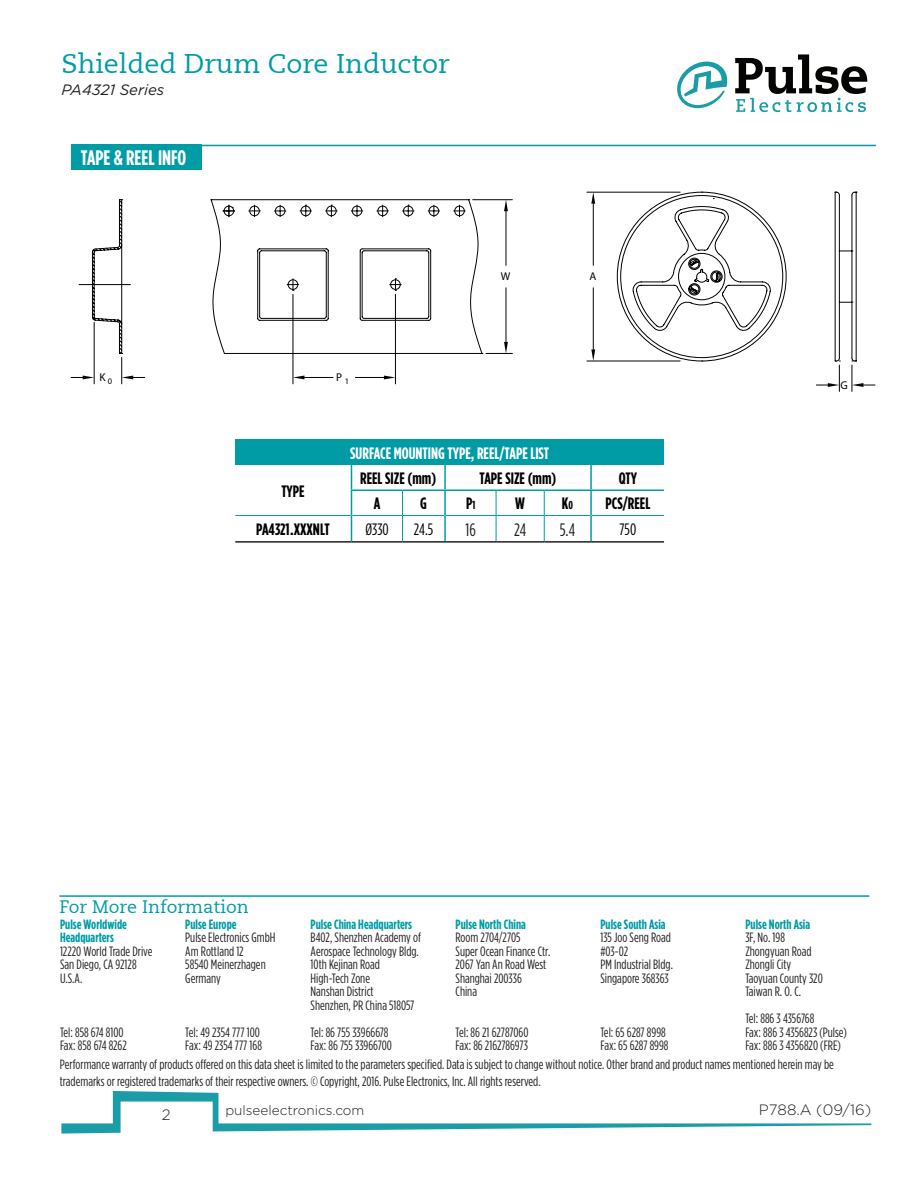
<style>
.page{position:relative;width:918px;height:1188px;background:#fff}
.page>*{position:absolute;margin:0;border:0;box-sizing:border-box;transform-origin:0 0}
.t1{font:27px "Caecilia LT";color:#009ca6}
.t2{font:700 21px "Gotham Condensed";color:#fff}
.t3{font:18px "Caecilia LT";color:#009ca6}
.t4{font:18px "Gotham Condensed";color:#231f20}
.t5{font:700 16.5px "Gotham Condensed";color:#000}
.t6{font:700 16.5px "Gotham Condensed";color:#fff}
.t7{font:16.5px "Gotham Condensed";color:#000}
.t8{font:300 15px "Gotham";color:#231f20}
.t9{font:italic 15px "Gotham";color:#231f20}
.t10{font:13.5px/16.2px "Gotham Condensed";color:#231f20}
.t11{font:700 13.5px "Gotham Condensed";color:#009ca6}
.t12{font:300 13.5px "Gotham";color:#231f20}
.t13{font:500 11.25px "Bryant";color:#030303}
.t14{font:500 8.55px "Bryant";color:#030303}
.s1{font-size:11.55px}
</style>
<div class="page">
<svg style="left:735px;top:54px;width:132px;height:58px"></svg>
<svg style="left:677px;top:62px;width:51px;height:46px"></svg>
<svg style="left:61px;top:1091px;width:810px;height:43px"></svg>
<hr style="left:59px;top:895px;width:810px;height:2px;background:#009ca6">
<svg style="left:79px;top:284px;width:12px;height:1px"></svg>
<svg style="left:91px;top:192px;width:597px;height:170px"></svg>
<svg style="left:249px;top:205px;width:11px;height:12px"></svg>
<svg style="left:274px;top:205px;width:12px;height:12px"></svg>
<svg style="left:351px;top:205px;width:12px;height:12px"></svg>
<svg style="left:377px;top:205px;width:11px;height:12px"></svg>
<svg style="left:428px;top:205px;width:12px;height:12px"></svg>
<svg style="left:223px;top:205px;width:12px;height:12px"></svg>
<svg style="left:287px;top:279px;width:12px;height:12px"></svg>
<hr style="left:292px;top:294px;width:1px;height:90px;background:#030303">
<hr style="left:395px;top:294px;width:1px;height:90px;background:#030303">
<svg style="left:293px;top:376px;width:40px;height:3px"></svg>
<svg style="left:355px;top:376px;width:40px;height:3px"></svg>
<svg style="left:390px;top:279px;width:11px;height:12px"></svg>
<svg style="left:403px;top:205px;width:11px;height:12px"></svg>
<svg style="left:326px;top:205px;width:11px;height:12px"></svg>
<svg style="left:300px;top:205px;width:12px;height:12px"></svg>
<svg style="left:454px;top:199px;width:16px;height:18px"></svg>
<hr style="left:473px;top:199px;width:39px;height:1px;background:#030303">
<hr style="left:506px;top:211px;width:1px;height:54px;background:#030303">
<hr style="left:506px;top:288px;width:1px;height:54px;background:#030303">
<svg style="left:504px;top:200px;width:4px;height:11px"></svg>
<svg style="left:482px;top:342px;width:30px;height:12px"></svg>
<hr style="left:94px;top:322px;width:1px;height:62px;background:#030303">
<svg style="left:71px;top:376px;width:23px;height:3px"></svg>
<svg style="left:121px;top:353px;width:24px;height:31px"></svg>
<hr style="left:587px;top:192px;width:93px;height:1px;background:#030303">
<hr style="left:587px;top:361px;width:93px;height:1px;background:#030303">
<hr style="left:593px;top:204px;width:1px;height:61px;background:#030303">
<hr style="left:593px;top:288px;width:1px;height:61px;background:#030303">
<svg style="left:591px;top:192px;width:4px;height:12px"></svg>
<svg style="left:591px;top:349px;width:4px;height:12px"></svg>
<svg style="left:688px;top:192px;width:187px;height:199px"></svg>
<div style="left:235px;top:440px;width:429px;height:25px;background:#009ca6"></div>
<hr style="left:235px;top:541px;width:117px;height:2px;background:#231f20">
<hr style="left:352px;top:541px;width:51px;height:2px;background:#231f20">
<hr style="left:403px;top:541px;width:42px;height:2px;background:#231f20">
<hr style="left:445px;top:541px;width:51px;height:2px;background:#231f20">
<hr style="left:496px;top:541px;width:48px;height:2px;background:#231f20">
<hr style="left:544px;top:541px;width:47px;height:2px;background:#231f20">
<hr style="left:591px;top:541px;width:73px;height:2px;background:#231f20">
<svg style="left:235px;top:465px;width:429px;height:77px"></svg>
<div style="left:71px;top:145px;width:130px;height:25px;background:#009ca6"></div>
<hr style="left:176px;top:145px;width:700px;height:1px;background:#009ca6">
<h1 class="t1" style="left:61px;top:48px;width:390px">Shielded Drum Core Inductor</h1>
<p class="t9" style="left:61px;top:80px;width:104px">PA4321 Series</p>
<p class="t2" style="left:81px;top:145px;width:107px">TAPE &amp; REEL INFO</p>
<p class="t13" style="left:336px;top:371px;width:8px">P</p>
<p class="t13" style="left:100px;top:371px;width:14px">K <sub>0</sub></p>
<p class="t14" style="left:345px;top:376px;width:6px">1</p>
<p class="t13" style="left:501px;top:270px;width:11px">W</p>
<p class="t6" style="left:350px;top:444px;width:200px">SURFACE MOUNTING TYPE, REEL/TAPE LIST</p>
<p class="t13" style="left:590px;top:270px;width:8px">A</p>
<p class="t5" style="left:281px;top:481px;width:25px">TYPE</p>
<p class="t5" style="left:360px;top:469px;width:78px">REEL SIZE (mm)</p>
<p class="t5" style="left:480px;top:469px;width:79px">TAPE SIZE (mm)</p>
<p class="t5" style="left:619px;top:469px;width:20px">QTY</p>
<p class="t5" style="left:374px;top:494px;width:8px">A</p>
<p class="t5" style="left:420px;top:494px;width:8px">G</p>
<p class="t5" style="left:466px;top:494px;width:11px">P<span class="s1">1</span></p>
<p class="t5" style="left:515px;top:494px;width:11px">W</p>
<p class="t5" style="left:562px;top:494px;width:13px">K<span class="s1">0</span></p>
<p class="t5" style="left:606px;top:494px;width:46px">PCS/REEL</p>
<p class="t5" style="left:256px;top:520px;width:75px">PA4321.XXXNLT</p>
<p class="t7" style="left:366px;top:520px;width:25px">Ø330</p>
<p class="t7" style="left:414px;top:520px;width:21px">24.5</p>
<p class="t4" style="left:466px;top:519px;width:12px">16</p>
<p class="t4" style="left:514px;top:519px;width:13px">24</p>
<p class="t4" style="left:560px;top:519px;width:17px">5.4</p>
<p class="t7" style="left:620px;top:520px;width:18px">750</p>
<p class="t13" style="left:841px;top:378px;width:9px">G</p>
<p class="t3" style="left:59px;top:897px;width:191px">For More Information</p>
<p class="t11" style="left:60px;top:916px;width:68px">Pulse Worldwide</p>
<p class="t11" style="left:60px;top:929px;width:55px">Headquarters</p>
<p class="t10" style="left:60px;top:943px;width:94px">12220 World Trade Drive</p>
<p class="t10" style="left:60px;top:956px;width:78px">San Diego, CA 92128</p>
<p class="t10" style="left:60px;top:970px;width:24px">U.S.A.</p>
<p class="t11" style="left:745px;top:916px;width:66px">Pulse North Asia</p>
<p class="t10" style="left:745px;top:929px;width:41px">3F, No. 198</p>
<p class="t10" style="left:745px;top:943px;width:68px">Zhongyuan Road</p>
<p class="t10" style="left:745px;top:956px;width:47px">Zhongli City</p>
<p class="t10" style="left:745px;top:970px;width:79px">Taoyuan County 320</p>
<p class="t10" style="left:745px;top:983px;width:57px">Taiwan R. O. C.</p>
<p class="t10" style="left:745px;top:1010px;width:70px">Tel: 886 3 4356768</p>
<p class="t10" style="left:745px;top:1024px;width:103px">Fax: 886 3 4356823 (Pulse)</p>
<p class="t10" style="left:745px;top:1037px;width:97px">Fax: 886 3 4356820 (FRE)</p>
<p class="t10" style="left:60px;top:1056px;width:776px">Performance warranty of products offered on this data sheet is limited to the parameters specified. Data is subject to change without notice. Other brand and product names mentioned herein may be trademarks or registered trademarks of their respective owners. © Copyright, 2016. Pulse Electronics, Inc. All rights reserved.</p>
<p class="t11" style="left:185px;top:916px;width:53px">Pulse Europe</p>
<p class="t10" style="left:185px;top:929px;width:92px">Pulse Electronics GmbH</p>
<p class="t10" style="left:185px;top:943px;width:60px">Am Rottland 12</p>
<p class="t10" style="left:185px;top:956px;width:82px">58540 Meinerzhagen</p>
<p class="t10" style="left:185px;top:970px;width:37px">Germany</p>
<p class="t11" style="left:311px;top:916px;width:103px">Pulse China Headquarters</p>
<p class="t10" style="left:311px;top:929px;width:112px">B402, Shenzhen Academy of</p>
<p class="t10" style="left:311px;top:943px;width:110px">Aerospace Technology Bldg.</p>
<p class="t10" style="left:311px;top:956px;width:71px">10th Kejinan Road</p>
<p class="t10" style="left:311px;top:970px;width:61px">High-Tech Zone</p>
<p class="t10" style="left:311px;top:983px;width:65px">Nanshan District</p>
<p class="t10" style="left:311px;top:997px;width:105px">Shenzhen, PR China 518057</p>
<p class="t10" style="left:311px;top:1024px;width:79px">Tel: 86 755 33966678</p>
<p class="t10" style="left:311px;top:1037px;width:83px">Fax: 86 755 33966700</p>
<p class="t11" style="left:456px;top:916px;width:72px">Pulse North China</p>
<p class="t10" style="left:456px;top:929px;width:67px">Room 2704/2705</p>
<p class="t10" style="left:456px;top:943px;width:96px">Super Ocean Finance Ctr.</p>
<p class="t10" style="left:456px;top:956px;width:92px">2067 Yan An Road West</p>
<p class="t10" style="left:456px;top:970px;width:68px">Shanghai 200336</p>
<p class="t10" style="left:456px;top:983px;width:23px">China</p>
<p class="t10" style="left:456px;top:1024px;width:75px">Tel: 86 21 62787060</p>
<p class="t10" style="left:456px;top:1037px;width:74px">Fax: 86 2162786973</p>
<p class="t11" style="left:600px;top:916px;width:67px">Pulse South Asia</p>
<p class="t10" style="left:600px;top:929px;width:72px">135 Joo Seng Road</p>
<p class="t10" style="left:600px;top:943px;width:29px">#03-02</p>
<p class="t10" style="left:600px;top:956px;width:74px">PM Industrial Bldg.</p>
<p class="t10" style="left:600px;top:970px;width:70px">Singapore 368363</p>
<p class="t10" style="left:60px;top:1024px;width:65px">Tel: 858 674 8100</p>
<p class="t10" style="left:60px;top:1037px;width:68px">Fax: 858 674 8262</p>
<p class="t10" style="left:185px;top:1024px;width:76px">Tel: 49 2354 777 100</p>
<p class="t10" style="left:185px;top:1037px;width:78px">Fax: 49 2354 777 168</p>
<p class="t10" style="left:600px;top:1024px;width:67px">Tel: 65 6287 8998</p>
<p class="t10" style="left:600px;top:1037px;width:70px">Fax: 65 6287 8998</p>
<p class="t8" style="left:162px;top:1105px;width:10px">2</p>
<p class="t12" style="left:225px;top:1102px;width:140px">pulseelectronics.com</p>
<p class="t8" style="left:759px;top:1101px;width:114px">P788.A (09/16)</p>
</div>
